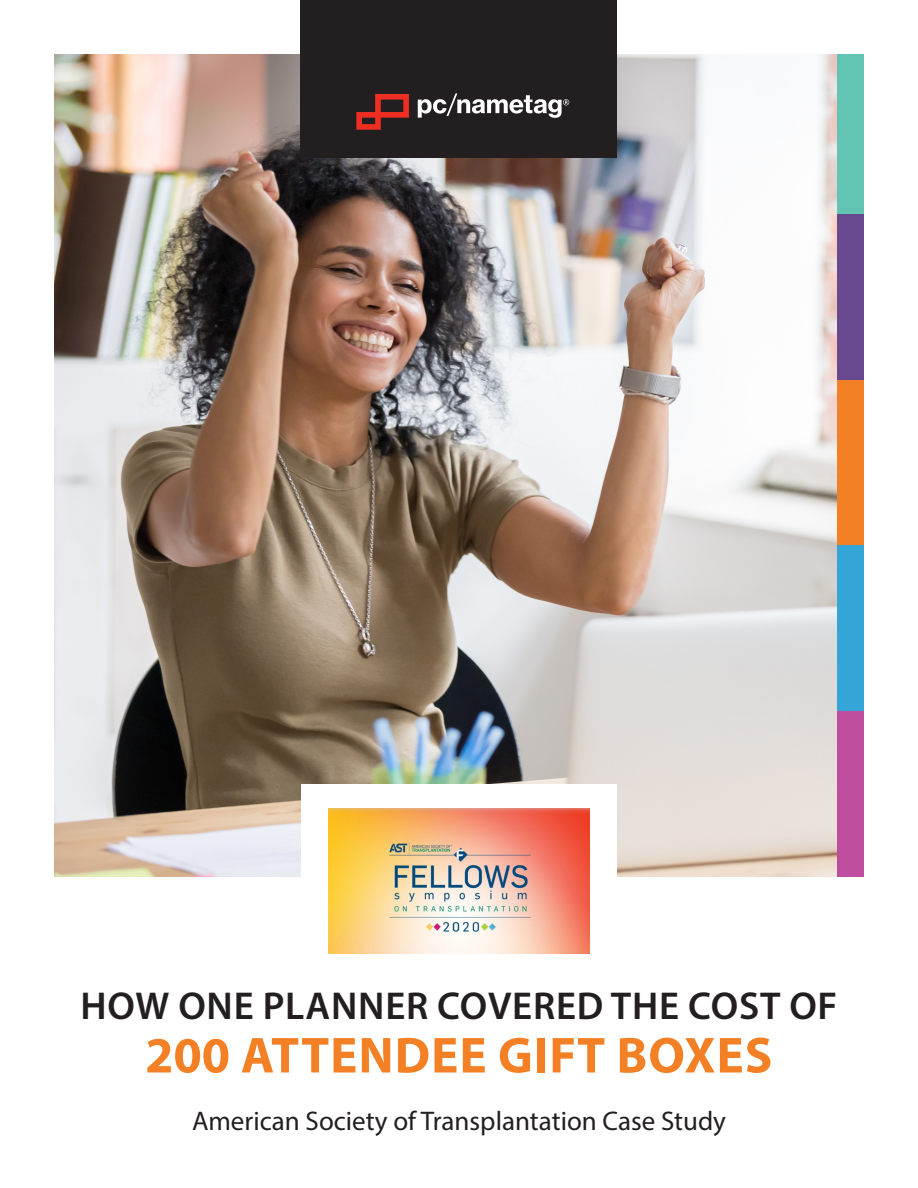
<style>
.page{position:relative;width:918px;height:1188px;background:#fff}
.page>*{position:absolute;margin:0;border:0;box-sizing:border-box;transform-origin:0 0}
.t1{font:700 51px "Myriad Pro";letter-spacing:.02em;color:#f48026}
.t2{font:600 39px "Myriad Pro";letter-spacing:.02em;color:#231f20}
.t3{font:27px "Myriad Pro";color:#231f20}
</style>
<div class="page">
<img style="left:54px;top:54px;width:783px;height:822px">
<div style="left:301px;top:784px;width:316px;height:168px;background:#fff"></div>
<div style="left:301px;top:0;width:316px;height:158px;background:#231f20"></div>
<svg style="left:356px;top:94px;width:53px;height:36px"></svg>
<svg style="left:418px;top:93px;width:151px;height:25px"></svg>
<img style="left:328px;top:808px;width:262px;height:145px">
<div style="left:837px;top:54px;width:27px;height:165px;background:#62c5b4"></div>
<div style="left:837px;top:215px;width:27px;height:165px;background:#68488f"></div>
<div style="left:837px;top:380px;width:27px;height:165px;background:#f48026"></div>
<div style="left:837px;top:545px;width:27px;height:166px;background:#33a5d6"></div>
<div style="left:837px;top:711px;width:27px;height:165px;background:#bf4d9d"></div>
<p class="t2" style="left:81px;top:981px;width:758px">HOW ONE PLANNER COVERED THE COST OF</p>
<p class="t1" style="left:145px;top:1022px;width:629px">200 ATTENDEE GIFT BOXES</p>
<p class="t3" style="left:192px;top:1104px;width:536px">American Society of Transplantation Case Study</p>
</div>
